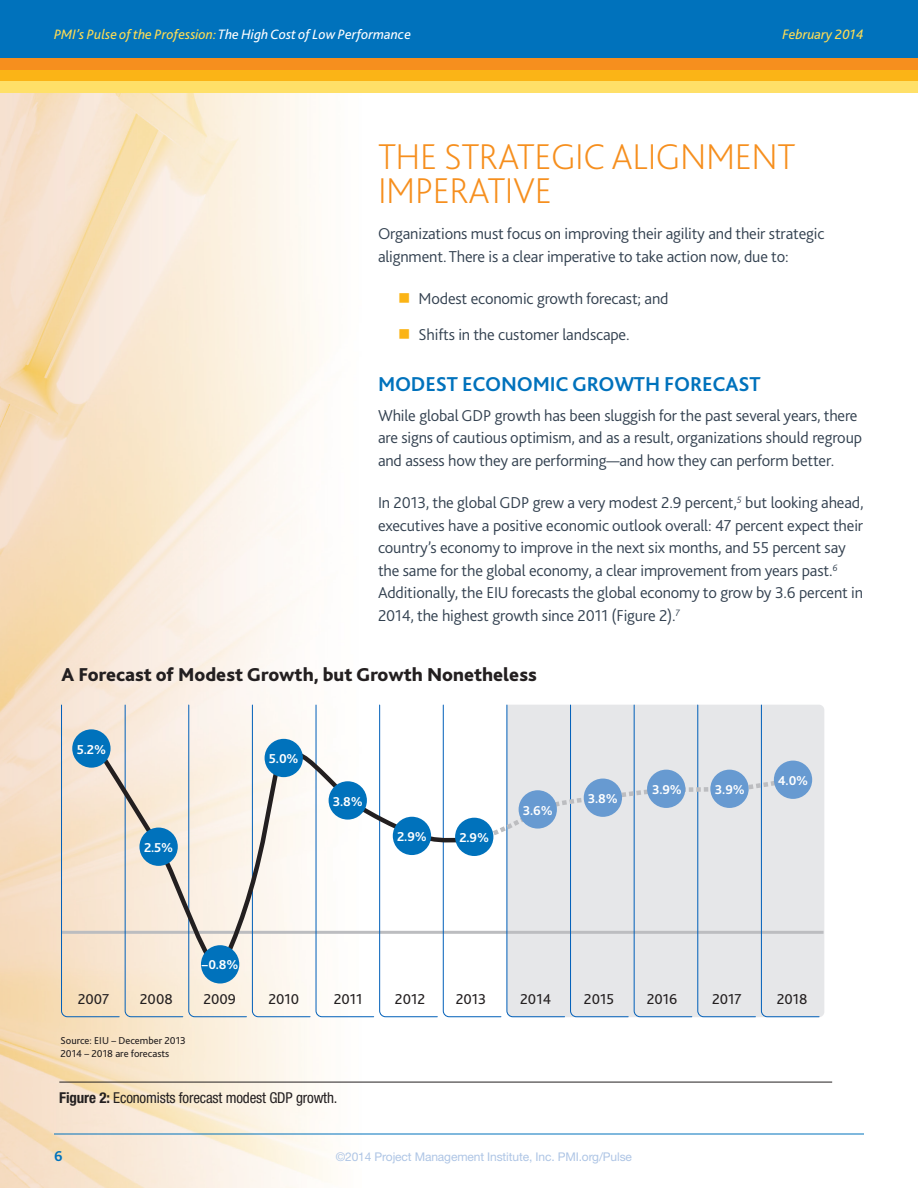
<style>
.page{position:relative;width:918px;height:1188px;background:#fff}
.page>*{position:absolute;margin:0;border:0;box-sizing:border-box;transform-origin:0 0}
.Subheading_1{font:200 37.5px/34.5px "Bliss 2";letter-spacing:-.01em;color:#f68f1e}
.Subheading_2{font:700 21px "Bliss 2";letter-spacing:-.01em;color:#0072bc}
.t1{font:800 19.5px "Bliss 2";color:#231f20}
.Body{font:300 16.5px/22.5px "Bliss 2";letter-spacing:-.01em;color:#334150}
.t2{font:15px "Bliss 2";color:#231f20}
.Figure{font:condensed 15px "Helvetica Neue LT Std";letter-spacing:-.01em;color:#231f20}
.t3{font:700 15px "Bliss 2";color:#0072bc}
.t4{font:italic 14.25px "Bliss 2";color:#fff}
.t5{font:italic 14.25px "Bliss 2";color:#ffdd54}
.t6{font:700 13.5px "Bliss 2";color:#fff}
.t7{font:12px "Helvetica Neue LT Std";letter-spacing:-.01em;color:#aec5e5}
.t8{font:10.5px/12.8px "Bliss 2";color:#231f20}
.s1{color:#ffdd54}
.s2{font-weight:700}
</style>
<div class="page">
<img style="left:0;top:93px;width:783px;height:1095px">
<div style="left:0;top:0;width:918px;height:81px;background:#0072bc"></div>
<div style="left:0;top:58px;width:918px;height:12px;background:#f68f1e"></div>
<div style="left:0;top:70px;width:918px;height:11px;background:#fbb416"></div>
<div style="left:0;top:81px;width:918px;height:12px;background:#ffe068"></div>
<hr style="left:54px;top:1134px;width:810px;height:1px;background:#0072bc">
<svg style="left:61px;top:704px;width:759px;height:314px"></svg>
<div style="left:72px;top:729px;width:39px;height:39px;background:#0072bc;border-radius:50%"></div>
<div style="left:139px;top:828px;width:39px;height:38px;background:#0072bc;border-radius:50%"></div>
<div style="left:265px;top:739px;width:38px;height:38px;background:#0072bc;border-radius:50%"></div>
<div style="left:329px;top:781px;width:38px;height:39px;background:#0072bc;border-radius:50%"></div>
<div style="left:393px;top:817px;width:38px;height:38px;background:#0072bc;border-radius:50%"></div>
<div style="left:201px;top:945px;width:38px;height:39px;background:#0072bc;border-radius:50%"></div>
<div style="left:455px;top:818px;width:38px;height:38px;background:#0072bc;border-radius:50%"></div>
<div style="left:519px;top:790px;width:38px;height:39px;background:#679ad1;border-radius:50%"></div>
<div style="left:647px;top:770px;width:38px;height:38px;background:#679ad1;border-radius:50%"></div>
<div style="left:584px;top:779px;width:38px;height:38px;background:#679ad1;border-radius:50%"></div>
<div style="left:710px;top:770px;width:39px;height:38px;background:#679ad1;border-radius:50%"></div>
<div style="left:774px;top:761px;width:38px;height:38px;background:#679ad1;border-radius:50%"></div>
<hr style="left:59px;top:1082px;width:773px;height:1px;background:#231f20">
<svg style="left:400px;top:294px;width:9px;height:9px"></svg>
<svg style="left:400px;top:330px;width:9px;height:9px"></svg>
<p class="t4" style="left:54px;top:25px;width:359px"><span class="s1">PMI’s Pulse of the Profession:</span> The High Cost of Low Performance</p>
<p class="t5" style="left:782px;top:25px;width:83px">February 2014</p>
<p class="Subheading_1" style="left:378px;top:138px;width:419px">THE STRATEGIC ALIGNMENT<br>IMPERATIVE</p>
<p class="Body" style="left:378px;top:222px;width:448px">Organizations must focus on improving their agility and their strategic alignment. There is a clear imperative to take action now, due to:</p>
<p class="Body" style="left:419px;top:287px;width:251px">Modest economic growth forecast; and</p>
<p class="Body" style="left:419px;top:323px;width:212px">Shifts in the customer landscape.</p>
<p class="Subheading_2" style="left:378px;top:371px;width:384px">MODEST ECONOMIC GROWTH FORECAST</p>
<p class="Body" style="left:378px;top:404px;width:486px">While global GDP growth has been sluggish for the past several years, there are signs of cautious optimism, and as a result, organizations should regroup and assess how they are performing—and how they can perform better.</p>
<p class="Body" style="left:378px;top:491px;width:487px">In 2013, the global GDP grew a very modest 2.9 percent,<sup>5</sup> but looking ahead, executives have a positive economic outlook overall: 47 percent expect their country’s economy to improve in the next six months, and 55 percent say the same for the global economy, a clear improvement from years past.<sup>6<br></sup>Additionally, the EIU forecasts the global economy to grow by 3.6 percent in 2014, the highest growth since 2011 (Figure 2).<sup>7</sup></p>
<p class="t1" style="left:62px;top:662px;width:477px">A Forecast of Modest Growth, but Growth Nonetheless</p>
<p class="t6" style="left:77px;top:741px;width:31px">5.2%</p>
<p class="t6" style="left:144px;top:839px;width:31px">2.5%</p>
<p class="t6" style="left:269px;top:750px;width:31px">5.0%</p>
<p class="t6" style="left:333px;top:793px;width:32px">3.8%</p>
<p class="t6" style="left:397px;top:829px;width:31px">2.9%</p>
<p class="t6" style="left:459px;top:830px;width:31px">2.9%</p>
<p class="t6" style="left:523px;top:802px;width:31px">3.6%</p>
<p class="t6" style="left:588px;top:790px;width:32px">3.8%</p>
<p class="t6" style="left:652px;top:781px;width:31px">3.9%</p>
<p class="t6" style="left:715px;top:781px;width:31px">3.9%</p>
<p class="t6" style="left:778px;top:772px;width:32px">4.0%</p>
<p class="t6" style="left:202px;top:956px;width:38px">–0.8%</p>
<p class="t2" style="left:78px;top:990px;width:33px">2007</p>
<p class="t2" style="left:140px;top:990px;width:34px">2008</p>
<p class="t2" style="left:203px;top:990px;width:34px">2009</p>
<p class="t2" style="left:269px;top:990px;width:32px">2010</p>
<p class="t2" style="left:334px;top:990px;width:30px">2011</p>
<p class="t2" style="left:395px;top:990px;width:32px">2012</p>
<p class="t2" style="left:456px;top:990px;width:32px">2013</p>
<p class="t2" style="left:520px;top:990px;width:32px">2014</p>
<p class="t2" style="left:584px;top:990px;width:32px">2015</p>
<p class="t2" style="left:647px;top:990px;width:32px">2016</p>
<p class="t2" style="left:712px;top:990px;width:31px">2017</p>
<p class="t2" style="left:777px;top:990px;width:32px">2018</p>
<p class="t8" style="left:61px;top:1034px;width:127px">Source: EIU – December 2013<br>2014 – 2018 are forecasts</p>
<p class="Figure" style="left:59px;top:1089px;width:280px"><span class="s2">Figure 2:</span> Economists forecast modest GDP growth.</p>
<p class="t3" style="left:54px;top:1147px;width:10px">6</p>
<p class="t7" style="left:336px;top:1150px;width:298px">©2014 Project Management Institute, Inc. PMI.org/Pulse</p>
</div>
